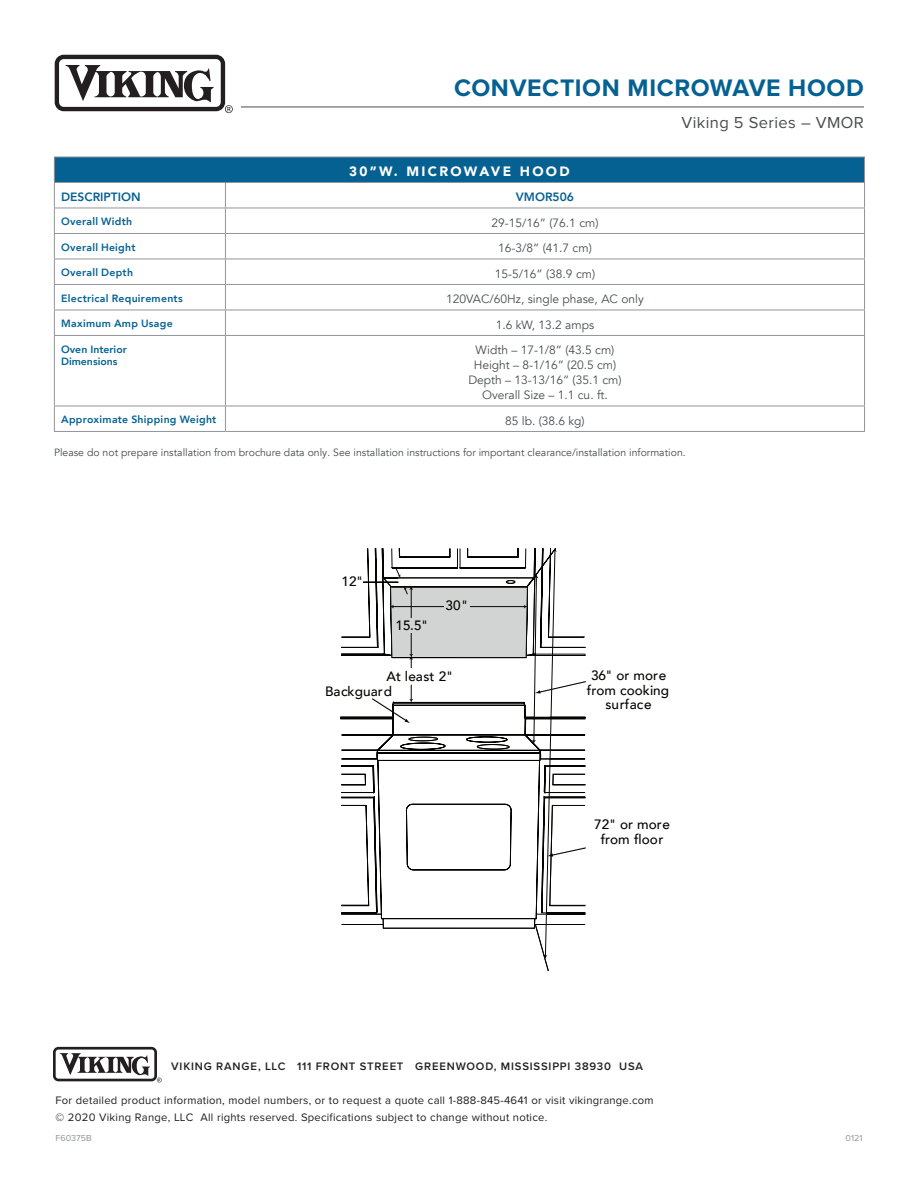
<style>
.page{position:relative;width:918px;height:1188px;background:#fff}
.page>*{position:absolute;margin:0;border:0;box-sizing:border-box;transform-origin:0 0}
.t1{font:700 24.75px "Proxima Nova";letter-spacing:.025em;color:#066193}
.t2{font:16.5px "Proxima Nova";letter-spacing:.025em;color:#4b4c4d}
.t3{font:500 13.5px/14.4px "Avenir";color:#040503;text-align:center}
.t4{font:900 13.5px "Avenir";letter-spacing:.17em;color:#fff}
.t5{font:12px/15px "Avenir";color:#474d50;text-align:center}
.t6{font:800 12px "Avenir";color:#066193}
.t7{font:11.25px/16.5px "Proxima Nova";letter-spacing:.02em;color:#231f20}
.t8{font:600 11.25px "Proxima Nova";letter-spacing:.07em;color:#231f20}
.t9{font:10.5px "Avenir";color:#474d50}
.t10{font:800 10.5px "Avenir";letter-spacing:.025em;color:#066193}
.t11{font:800 10.5px/12.6px "Avenir";color:#066193}
.t12{font:9px "Proxima Nova";color:#939598}
</style>
<div class="page">
<div style="left:54px;top:157px;width:811px;height:25px;background:#066193"></div>
<hr style="left:54px;top:233px;width:171px;height:1px;background:#939598">
<hr style="left:225px;top:233px;width:640px;height:1px;background:#939598">
<hr style="left:54px;top:259px;width:171px;height:1px;background:#939598">
<hr style="left:225px;top:259px;width:640px;height:1px;background:#939598">
<hr style="left:54px;top:284px;width:171px;height:1px;background:#939598">
<hr style="left:225px;top:284px;width:640px;height:1px;background:#939598">
<hr style="left:54px;top:310px;width:171px;height:1px;background:#939598">
<hr style="left:225px;top:310px;width:640px;height:1px;background:#939598">
<hr style="left:54px;top:335px;width:171px;height:1px;background:#939598">
<hr style="left:54px;top:336px;width:1px;height:70px;background:#939598">
<hr style="left:225px;top:335px;width:640px;height:1px;background:#939598">
<hr style="left:225px;top:336px;width:1px;height:70px;background:#939598">
<hr style="left:864px;top:336px;width:1px;height:70px;background:#939598">
<hr style="left:54px;top:406px;width:171px;height:1px;background:#939598">
<svg style="left:54px;top:406px;width:1px;height:25px"></svg>
<hr style="left:225px;top:406px;width:640px;height:1px;background:#939598">
<svg style="left:225px;top:406px;width:1px;height:25px"></svg>
<svg style="left:864px;top:406px;width:1px;height:25px"></svg>
<hr style="left:54px;top:431px;width:171px;height:1px;background:#939598">
<hr style="left:225px;top:431px;width:640px;height:1px;background:#939598">
<hr style="left:54px;top:157px;width:171px;height:1px;background:#939598">
<hr style="left:225px;top:157px;width:640px;height:1px;background:#939598">
<svg style="left:54px;top:157px;width:1px;height:178px"></svg>
<hr style="left:54px;top:182px;width:171px;height:1px;background:#939598">
<hr style="left:225px;top:182px;width:640px;height:1px;background:#939598">
<svg style="left:225px;top:183px;width:1px;height:152px"></svg>
<svg style="left:864px;top:157px;width:1px;height:178px"></svg>
<hr style="left:54px;top:208px;width:171px;height:1px;background:#939598">
<hr style="left:225px;top:208px;width:640px;height:1px;background:#939598">
<svg style="left:340px;top:549px;width:246px;height:421px"></svg>
<div style="left:384px;top:669px;width:72px;height:14px;background:#fff"></div>
<div style="left:394px;top:618px;width:35px;height:14px;background:#d2d4d3"></div>
<div style="left:444px;top:599px;width:26px;height:15px;background:#d2d4d3"></div>
<hr style="left:241px;top:107px;width:623px;height:1px;background:#4b4c4d">
<svg style="left:55px;top:55px;width:178px;height:58px"></svg>
<svg style="left:53px;top:1047px;width:109px;height:35px"></svg>
<h1 class="t1" style="left:454px;top:70px;width:411px">CONVECTION MICROWAVE HOOD</h1>
<h2 class="t2" style="left:682px;top:110px;width:184px">Viking 5 Series – VMOR</h2>
<p class="t4" style="left:349px;top:160px;width:222px">30”W. MICROWAVE HOOD</p>
<p class="t6" style="left:61px;top:188px;width:81px">DESCRIPTION</p>
<p class="t6" style="left:516px;top:188px;width:59px">VMOR506</p>
<p class="t10" style="left:61px;top:213px;width:73px">Overall Width</p>
<p class="t5" style="left:491px;top:215px;width:108px">29-15/16” (76.1 cm)</p>
<p class="t10" style="left:61px;top:239px;width:76px">Overall Height</p>
<p class="t5" style="left:498px;top:241px;width:95px">16-3/8” (41.7 cm)</p>
<p class="t10" style="left:61px;top:264px;width:73px">Overall Depth</p>
<p class="t5" style="left:495px;top:266px;width:102px">15-5/16” (38.9 cm)</p>
<p class="t10" style="left:61px;top:290px;width:123px">Electrical Requirements</p>
<p class="t5" style="left:446px;top:292px;width:199px">120VAC/60Hz, single phase, AC only</p>
<p class="t10" style="left:61px;top:315px;width:113px">Maximum Amp Usage</p>
<p class="t5" style="left:496px;top:317px;width:100px">1.6 kW, 13.2 amps</p>
<p class="t11" style="left:61px;top:343px;width:67px">Oven Interior<br>Dimensions</p>
<p class="t5" style="left:468px;top:343px;width:155px">Width – 17-1/8” (43.5 cm)<br>Height – 8-1/16” (20.5 cm)<br>Depth – 13-13/16” (35.1 cm)<br>Overall Size – 1.1 cu. ft.</p>
<p class="t10" style="left:61px;top:411px;width:157px">Approximate Shipping Weight</p>
<p class="t5" style="left:505px;top:413px;width:81px">85 lb. (38.6 kg)</p>
<p class="t9" style="left:54px;top:446px;width:633px">Please do not prepare installation from brochure data only. See installation instructions for important clearance/installation information.</p>
<p class="t3" style="left:342px;top:574px;width:23px">12"</p>
<p class="t3" style="left:396px;top:618px;width:34px">15.5"</p>
<p class="t3" style="left:446px;top:597px;width:24px">30"</p>
<p class="t3" style="left:387px;top:669px;width:68px">At least 2"</p>
<p class="t3" style="left:325px;top:683px;width:68px">Backguard</p>
<p class="t3" style="left:587px;top:668px;width:84px">36" or more from cooking surface</p>
<p class="t3" style="left:594px;top:817px;width:77px">72" or more from floor</p>
<p class="t8" style="left:171px;top:1058px;width:473px">VIKING RANGE, LLC 111 FRONT STREET GREENWOOD, MISSISSIPPI 38930 USA</p>
<p class="t7" style="left:56px;top:1092px;width:600px">For detailed product information, model numbers, or to request a quote call 1-888-845-4641 or visit vikingrange.com © 2020 Viking Range, LLC All rights reserved. Specifications subject to change without notice.</p>
<p class="t12" style="left:56px;top:1131px;width:38px">F60375B</p>
<p class="t12" style="left:846px;top:1131px;width:18px">0121</p>
</div>
